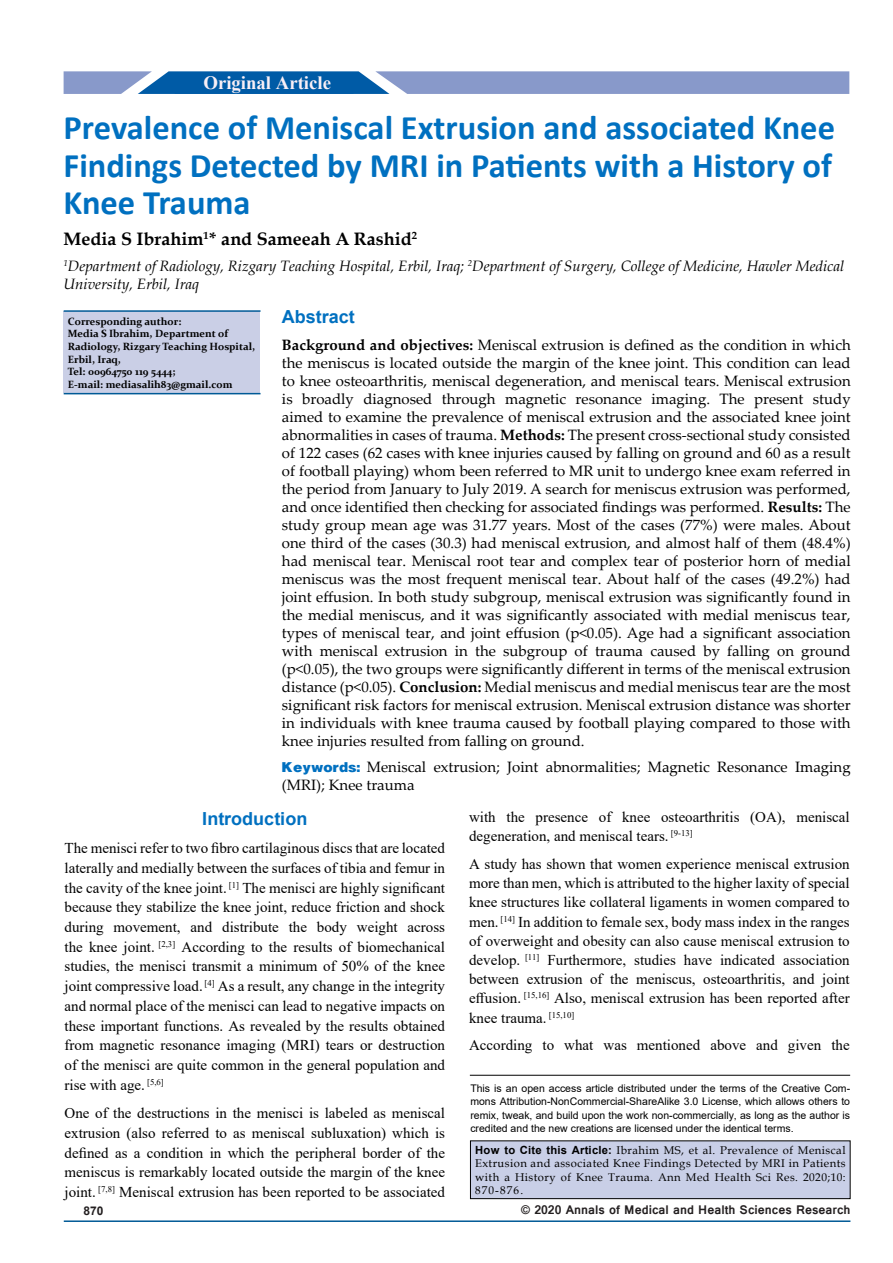
<style>
.page{position:relative;width:893px;height:1263px;background:#fff}
.page>*{position:absolute;margin:0;border:0;box-sizing:border-box;transform-origin:0 0}
.t1{font:700 34.5px/37.5px "Calibri";color:#0070c0;text-align:justify}
.t2{font:700 18.75px "Times New Roman";color:#fff}
.t3{font:700 18.75px "Times New Roman";color:#f9eff6}
.t4{font:700 18px "Book Antiqua";color:#000}
.t5{font:700 18px "Arial";color:#0070c0}
.t6{font:15px/18px "Palatino Linotype";color:#000;text-align:justify}
.t7{font:15px/19.6px "Times New Roman";color:#000;text-align:justify}
.t8{font:italic 15px/18px "Book Antiqua";color:#000}
.t9{font:700 13.5px "Vrinda";color:#231f20}
.t10{font:700 12px "Arial";color:#231f20}
.t11{font:11.25px/13.5px "Book Antiqua";letter-spacing:.04em;color:#000;text-align:justify}
.t12{font:10.5px/13.5px "Arial";color:#000;text-align:justify}
.t13{font:700 10.5px/12.6px "Constantia";color:#000}
.s1{font-weight:700}
.s2{font-family:"Helvetica Black cyr Bold";color:#0070c0}
.s3{font-family:"Arial";font-weight:700}
</style>
<div class="page">
<hr style="left:64px;top:1220px;width:786px;height:2px;background:#005a96">
<svg style="left:64px;top:71px;width:785px;height:23px;background:#869ccb"></svg>
<div style="left:175px;top:72px;width:178px;height:22px;background:#005ba6"></div>
<div style="left:470px;top:1141px;width:380px;height:58px;background:#c9cfe7"></div>
<div style="left:470px;top:1140px;width:380px;height:59px;border:1px solid #000"></div>
<hr style="left:470px;top:1075px;width:380px;height:1px;background:#000">
<div style="left:64px;top:312px;width:196px;height:81px;background:#cacfe6"></div>
<hr style="left:64px;top:393px;width:197px;height:1px;background:#005a96">
<hr style="left:64px;top:310px;width:197px;height:2px;background:#005a96">
<p class="t2" style="left:200px;top:68px;width:129px">Original Article</p>
<p class="t3" style="left:203px;top:69px;width:129px">Original Article</p>
<h1 class="t1" style="left:64px;top:109px;width:773px">Prevalence of Meniscal Extrusion and associated Knee Findings Detected by MRI in Patients with a History of Knee Trauma</h1>
<p class="t4" style="left:64px;top:226px;width:355px">Media S Ibrahim<sup>1</sup>* and Sameeah A Rashid<sup>2</sup></p>
<p class="t8" style="left:64px;top:257px;width:782px"><sup>1</sup>Department of Radiology, Rizgary Teaching Hospital, Erbil, Iraq; <sup>2</sup>Department of Surgery, College of Medicine, Hawler Medical<br>University, Erbil, Iraq</p>
<p class="t5" style="left:282px;top:304px;width:75px">Abstract</p>
<p class="t6" style="left:282px;top:335px;width:570px"><span class="s1">Background and objectives:</span> Meniscal extrusion is defined as the condition in which the meniscus is located outside the margin of the knee joint. This condition can lead to knee osteoarthritis, meniscal degeneration, and meniscal tears. Meniscal extrusion is broadly diagnosed through magnetic resonance imaging. The present study aimed to examine the prevalence of meniscal extrusion and the associated knee joint abnormalities in cases of trauma. <span class="s1">Methods:</span> The present cross-sectional study consisted of 122 cases (62 cases with knee injuries caused by falling on ground and 60 as a result of football playing) whom been referred to MR unit to undergo knee exam referred in the period from January to July 2019. A search for meniscus extrusion was performed, and once identified then checking for associated findings was performed. <span class="s1">Results:</span> The study group mean age was 31.77 years. Most of the cases (77%) were males. About one third of the cases (30.3) had meniscal extrusion, and almost half of them (48.4%) had meniscal tear. Meniscal root tear and complex tear of posterior horn of medial meniscus was the most frequent meniscal tear. About half of the cases (49.2%) had joint effusion. In both study subgroup, meniscal extrusion was significantly found in the medial meniscus, and it was significantly associated with medial meniscus tear, types of meniscal tear, and joint effusion (p&lt;0.05). Age had a significant association with meniscal extrusion in the subgroup of trauma caused by falling on ground (p&lt;0.05), the two groups were significantly different in terms of the meniscal extrusion distance (p&lt;0.05). <span class="s1">Conclusion:</span> Medial meniscus and medial meniscus tear are the most significant risk factors for meniscal extrusion. Meniscal extrusion distance was shorter in individuals with knee trauma caused by football playing compared to those with knee injuries resulted from falling on ground.</p>
<p class="t6" style="left:282px;top:758px;width:570px"><span class="s2">Keywords:</span> Meniscal extrusion; Joint abnormalities; Magnetic Resonance Imaging (MRI); Knee trauma</p>
<p class="t13" style="left:68px;top:314px;width:189px">Corresponding author:<br>Media S Ibrahim, Department of<br>Radiology, Rizgary Teaching Hospital,<br>Erbil, Iraq,<br>Tel: 00964750 119 5444;<br>E-mail: mediasalih83@gmail.com</p>
<p class="t5" style="left:202px;top:806px;width:106px">Introduction</p>
<p class="t7" style="left:65px;top:838px;width:382px">The menisci refer to two fibro cartilaginous discs that are located laterally and medially between the surfaces of tibia and femur in the cavity of the knee joint. <sup>[1]</sup> The menisci are highly significant because they stabilize the knee joint, reduce friction and shock during movement, and distribute the body weight across the knee joint. <sup>[2,3]</sup> According to the results of biomechanical studies, the menisci transmit a minimum of 50% of the knee joint compressive load. <sup>[4]</sup> As a result, any change in the integrity and normal place of the menisci can lead to negative impacts on these important functions. As revealed by the results obtained from magnetic resonance imaging (MRI) tears or destruction of the menisci are quite common in the general population and rise with age. <sup>[5,6]</sup></p>
<p class="t7" style="left:65px;top:1103px;width:382px">One of the destructions in the menisci is labeled as meniscal extrusion (also referred to as meniscal subluxation) which is defined as a condition in which the peripheral border of the meniscus is remarkably located outside the margin of the knee joint. <sup>[7,8]</sup> Meniscal extrusion has been reported to be associated</p>
<p class="t7" style="left:469px;top:807px;width:382px;line-height:19.2px">with the presence of knee osteoarthritis (OA), meniscal degeneration, and meniscal tears. <sup>[9-13]</sup></p>
<p class="t7" style="left:469px;top:854px;width:382px;line-height:19.2px">A study has shown that women experience meniscal extrusion more than men, which is attributed to the higher laxity of special knee structures like collateral ligaments in women compared to men. <sup>[14]</sup> In addition to female sex, body mass index in the ranges of overweight and obesity can also cause meniscal extrusion to develop. <sup>[11]</sup> Furthermore, studies have indicated association between extrusion of the meniscus, osteoarthritis, and joint effusion. <sup>[15,16]</sup> Also, meniscal extrusion has been reported after knee trauma. <sup>[15,10]</sup></p>
<p class="t7" style="left:469px;top:1035px;width:382px">According to what was mentioned above and given the</p>
<p class="t12" style="left:470px;top:1081px;width:381px">This is an open access article distributed under the terms of the Creative Com‑ mons Attribution‑NonCommercial‑ShareAlike 3.0 License, which allows others to remix, tweak, and build upon the work non‑commercially, as long as the author is credited and the new creations are licensed under the identical terms.</p>
<p class="t11" style="left:475px;top:1143px;width:372px"><span class="s3">How to Cite this Article:</span> Ibrahim MS, et al. Prevalence of Meniscal Extrusion and associated Knee Findings Detected by MRI in Patients with a History of Knee Trauma. Ann Med Health Sci Res. 2020;10:<br>870-876.</p>
<p class="t10" style="left:83px;top:1202px;width:22px">870</p>
<p class="t9" style="left:521px;top:1201px;width:331px">© 2020 Annals of Medical and Health Sciences Research</p>
</div>
